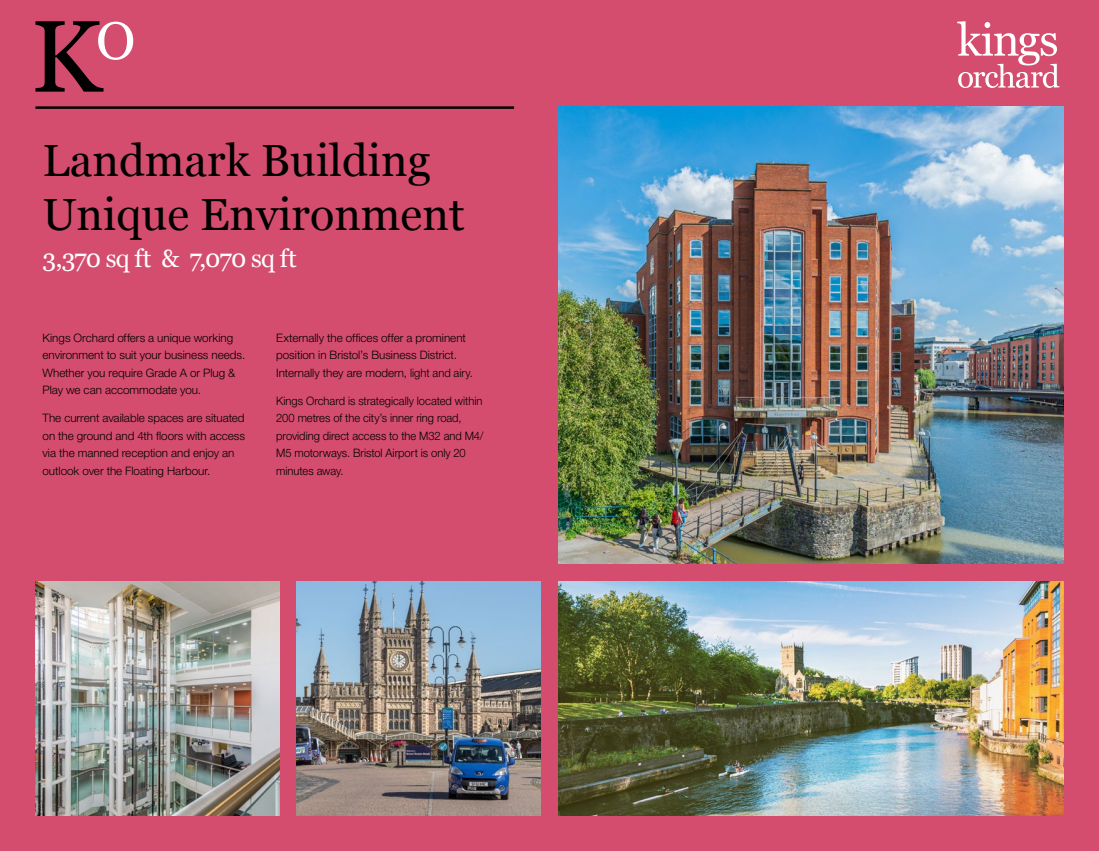
<style>
.page{position:relative;width:1099px;height:851px;background:#fff}
.page>*{position:absolute;margin:0;border:0;box-sizing:border-box;transform-origin:0 0}
.t1{font:45px/54px "Georgia";color:#000}
.t2{font:25px "Georgia";letter-spacing:-.035em;color:#fff}
.t3{font:300 11.62px/17.5px "Helvetica Neue LT Std";color:#000}
.t4{font:300 11.62px/17.5px "Helvetica Neue LT Std";color:#000;scale:.96 1}
</style>
<div class="page">
<div style="left:0;top:0;width:1098px;height:850px;background:#d44d6e"></div>
<img style="left:558px;top:106px;width:505px;height:457px">
<img style="left:35px;top:581px;width:244px;height:234px">
<img style="left:297px;top:581px;width:243px;height:234px">
<img style="left:558px;top:581px;width:505px;height:234px">
<hr style="left:35px;top:106px;width:479px;height:3px;background:#000">
<svg style="left:957px;top:21px;width:102px;height:67px"></svg>
<svg style="left:35px;top:21px;width:98px;height:71px"></svg>
<h1 class="t1" style="left:43px;top:131px;width:423px">Landmark Building<br>Unique Environment</h1>
<h2 class="t2" style="left:43px;top:240px;width:256px">3,370 sq ft &amp; 7,070 sq ft</h2>
<p class="t3" style="left:43px;top:328px;width:204px">Kings Orchard offers a unique working environment to suit your business needs.<br>Whether you require Grade A or Plug &amp; Play we can accommodate you.</p>
<p class="t3" style="left:43px;top:409px;width:204px">The current available spaces are situated on the ground and 4th floors with access via the manned reception and enjoy an outlook over the Floating Harbour.</p>
<p class="t3" style="left:276px;top:328px;width:198px">Externally the offices offer a prominent position in Bristol’s Business District.<br>Internally they are modern, light and airy.</p>
<p class="t4" style="left:276px;top:391px;width:217px">Kings Orchard is strategically located within 200 metres of the city’s inner ring road, providing direct access to the M32 and M4/ M5 motorways. Bristol Airport is only 20 minutes away.</p>
</div>
